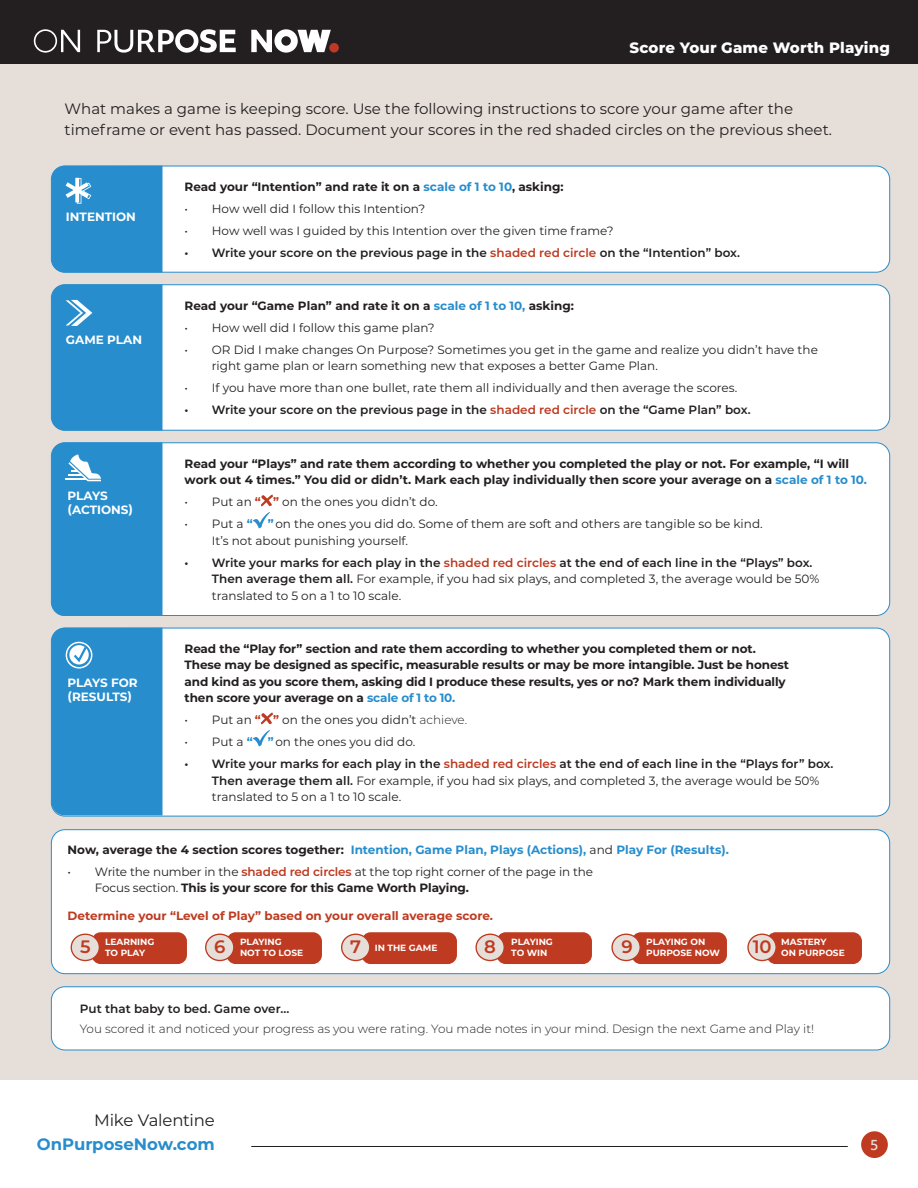
<style>
.page{position:relative;width:918px;height:1188px;background:#fff}
.page>*{position:absolute;margin:0;border:0;box-sizing:border-box;transform-origin:0 0}
.t1{font:600 18px "Montserrat";color:#be3a20}
.t2{font:700 16.5px/24px "Montserrat";color:#278dcd;text-align:right}
.t3{font:15px/21.1px "Montserrat";color:#231f20}
.t4{font:800 15px "Montserrat";letter-spacing:.01em;color:#fff}
.t5{font:500 13.5px "Objektiv Mk 1";color:#e6dfd9}
.t6{font:12px/16.5px "Montserrat";color:#231f20}
.t7{font:700 12px/16.5px "Montserrat";letter-spacing:-.01em;color:#231f20}
.t8{font:600 12px "Montserrat";color:#231f20}
.t9{font:300 12px "Montserrat";color:#231f20}
.t10{font:700 12px "Montserrat";color:#278dcd}
.t11{font:700 12px "Montserrat";color:#be3a20}
.t12{font:700 12px/14.4px "Montserrat";color:#fff}
.t13{font:700 9px/10.8px "Montserrat";color:#fff}
.s1{color:#278dcd}
.s2{color:#be3a20}
.s3{font-weight:700;color:#be3a20}
.s4{font-weight:700;color:#278dcd}
.s5{font-weight:600}
.s6{font-weight:600;color:#be3a20}
.s7{font-weight:300}
.s8{color:#231f20}
.s9{font-weight:400;color:#231f20}
.s10{font-weight:700}
</style>
<div class="page">
<div style="left:0;top:64px;width:918px;height:1016px;background:#e6dfd9"></div>
<div style="left:0;top:0;width:918px;height:64px;background:#231f20"></div>
<svg style="left:97px;top:29px;width:139px;height:24px"></svg>
<svg style="left:34px;top:29px;width:46px;height:24px"></svg>
<svg style="left:251px;top:29px;width:80px;height:24px"></svg>
<div style="left:329px;top:43px;width:10px;height:10px;background:#bf3826;border-radius:50%"></div>
<div style="left:861px;top:1131px;width:27px;height:27px;background:#be3a20;border-radius:50%"></div>
<hr style="left:251px;top:1146px;width:597px;height:1px;background:#231f20">
<div style="left:51px;top:987px;width:839px;height:63px;background:#fff;border-radius:14px"></div>
<div style="left:51px;top:986px;width:839px;height:64px;border:1px solid #278dcd;border-radius:14px"></div>
<div style="left:51px;top:166px;width:839px;height:106px;background:#fff;border-radius:14px"></div>
<div style="left:51px;top:166px;width:839px;height:107px;border:1px solid #278dcd;border-radius:14px"></div>
<div style="left:51px;top:166px;width:111px;height:107px;background:#278dcd"></div>
<div style="left:51px;top:285px;width:839px;height:145px;background:#fff;border-radius:14px"></div>
<div style="left:51px;top:284px;width:839px;height:147px;border:1px solid #278dcd;border-radius:14px"></div>
<div style="left:51px;top:284px;width:111px;height:147px;background:#278dcd"></div>
<div style="left:51px;top:443px;width:839px;height:173px;background:#fff;border-radius:14px"></div>
<div style="left:51px;top:442px;width:839px;height:174px;border:1px solid #278dcd;border-radius:14px"></div>
<div style="left:51px;top:442px;width:111px;height:174px;background:#278dcd"></div>
<svg style="left:261px;top:495px;width:12px;height:11px"></svg>
<svg style="left:253px;top:512px;width:17px;height:16px"></svg>
<div style="left:51px;top:628px;width:839px;height:188px;background:#fff;border-radius:14px"></div>
<div style="left:51px;top:628px;width:839px;height:188px;border:1px solid #278dcd;border-radius:14px"></div>
<div style="left:51px;top:628px;width:111px;height:187px;background:#278dcd"></div>
<svg style="left:261px;top:712px;width:12px;height:12px"></svg>
<svg style="left:253px;top:730px;width:17px;height:16px"></svg>
<div style="left:51px;top:830px;width:839px;height:144px;background:#fff;border-radius:14px"></div>
<div style="left:51px;top:829px;width:839px;height:145px;border:1px solid #278dcd;border-radius:14px"></div>
<div style="left:92px;top:932px;width:95px;height:32px;background:#be3a20;border-radius:9px"></div>
<div style="left:71px;top:934px;width:28px;height:27px;background:#e6dfd9;border-radius:50%"></div>
<div style="left:71px;top:934px;width:29px;height:27px;border:1px solid #be3a20;border-radius:50%"></div>
<div style="left:227px;top:932px;width:95px;height:32px;background:#be3a20;border-radius:9px"></div>
<div style="left:206px;top:934px;width:28px;height:27px;background:#e6dfd9;border-radius:50%"></div>
<div style="left:205px;top:934px;width:29px;height:27px;border:1px solid #be3a20;border-radius:50%"></div>
<div style="left:362px;top:932px;width:95px;height:32px;background:#be3a20;border-radius:9px"></div>
<div style="left:342px;top:934px;width:28px;height:27px;background:#e6dfd9;border-radius:50%"></div>
<div style="left:341px;top:934px;width:29px;height:27px;border:1px solid #be3a20;border-radius:50%"></div>
<div style="left:497px;top:932px;width:95px;height:32px;background:#be3a20;border-radius:9px"></div>
<div style="left:476px;top:934px;width:28px;height:27px;background:#e6dfd9;border-radius:50%"></div>
<div style="left:475px;top:934px;width:30px;height:27px;border:1px solid #be3a20;border-radius:50%"></div>
<div style="left:632px;top:932px;width:95px;height:32px;background:#be3a20;border-radius:9px"></div>
<div style="left:612px;top:934px;width:28px;height:27px;background:#e6dfd9;border-radius:50%"></div>
<div style="left:611px;top:934px;width:30px;height:27px;border:1px solid #be3a20;border-radius:50%"></div>
<div style="left:767px;top:932px;width:95px;height:32px;background:#be3a20;border-radius:9px"></div>
<div style="left:748px;top:934px;width:28px;height:27px;background:#e6dfd9;border-radius:50%"></div>
<div style="left:747px;top:934px;width:30px;height:27px;border:1px solid #be3a20;border-radius:50%"></div>
<p class="t4" style="left:630px;top:36px;width:262px">Score Your Game Worth Playing</p>
<p class="t3" style="left:65px;top:98px;width:769px">What makes a game is keeping score. Use the following instructions to score your game after the timeframe or event has passed. Document your scores in the red shaded circles on the previous sheet.</p>
<p class="t12" style="left:66px;top:209px;width:71px">INTENTION</p>
<p class="t12" style="left:66px;top:332px;width:78px">GAME PLAN</p>
<p class="t12" style="left:68px;top:488px;width:67px">PLAYS (ACTIONS)</p>
<p class="t12" style="left:68px;top:675px;width:72px">PLAYS FOR (RESULTS)</p>
<p class="t7" style="left:185px;top:178px;width:381px">Read your “Intention” and rate it on a <span class="s1">scale of 1 to 10</span>, asking:</p>
<p class="t6" style="left:185px;top:200px;width:242px">• How well did I follow this Intention?</p>
<p class="t6" style="left:185px;top:222px;width:431px">• How well was I guided by this Intention over the given time frame?</p>
<p class="t8" style="left:185px;top:244px;width:557px">• Write your score on the previous page in the <span class="s2">shaded red circle</span> on the “Intention” box.</p>
<p class="t7" style="left:185px;top:297px;width:391px">Read your “Game Plan” and rate it on a <span class="s1">scale of 1 to 10,</span> asking:</p>
<p class="t6" style="left:185px;top:319px;width:252px">• How well did I follow this game plan?</p>
<p class="t6" style="left:212px;top:341px;width:608px;text-indent:-27px">• OR Did I make changes On Purpose? Sometimes you get in the game and realize you didn’t have the right game plan or learn something new that exposes a better Game Plan.</p>
<p class="t6" style="left:185px;top:379px;width:554px">• If you have more than one bullet, rate them all individually and then average the scores.</p>
<p class="t8" style="left:185px;top:401px;width:567px">• Write your score on the previous page in the <span class="s2">shaded red circle</span> on the “Game Plan” box.</p>
<p class="t7" style="left:185px;top:455px;width:684px">Read your “Plays” and rate them according to whether you completed the play or not. For example, “I will work out 4 times.” You did or didn’t. Mark each play individually then score your average on a <span class="s1">scale of 1 to 10.</span></p>
<p class="t6" style="left:185px;top:493px;width:255px">• Put an <span class="s3">“ ”</span> on the ones you didn’t do.</p>
<p class="t6" style="left:212px;top:515px;width:552px;text-indent:-27px">• Put a <span class="s4">“ ”</span> on the ones you did do. Some of them are soft and others are tangible so be kind.<br>It’s not about punishing yourself.</p>
<p class="t6" style="left:212px;top:554px;width:609px;text-indent:-27px"><span class="s5">• Write your marks for each play in the</span> <span class="s6">shaded red circles</span> <span class="s5">at the end of each line in the “Plays” box.<br>Then average them all.</span> For example, if you had six plays, and completed 3, the average would be 50% translated to 5 on a 1 to 10 scale.</p>
<p class="t7" style="left:185px;top:640px;width:606px">Read the “Play for” section and rate them according to whether you completed them or not.<br>These may be designed as specific, measurable results or may be more intangible. Just be honest and kind as you score them, asking did I produce these results, yes or no? Mark them individually then score your average on a <span class="s1">scale of 1 to 10.</span></p>
<p class="t6" style="left:185px;top:711px;width:284px">• Put an <span class="s3">“ ”</span> on the ones you didn’t <span class="s7">achieve.</span></p>
<p class="t6" style="left:185px;top:733px;width:232px">• Put a <span class="s4">“ ”</span> on the ones you did do.</p>
<p class="t6" style="left:212px;top:755px;width:623px;text-indent:-27px"><span class="s5">• Write your marks for each play in the</span> <span class="s6">shaded red circles</span> <span class="s5">at the end of each line in the “Plays for” box.<br>Then average them all.</span> For example, if you had six plays, and completed 3, the average would be 50% translated to 5 on a 1 to 10 scale.</p>
<p class="t10" style="left:68px;top:841px;width:663px"><span class="s8">Now, average the 4 section scores together:</span> Intention, Game Plan, Plays (Actions), <span class="s9">and</span> Play For (Results).</p>
<p class="t6" style="left:95px;top:863px;width:500px;text-indent:-27px">• Write the number in the <span class="s6">shaded red circles</span> at the top right corner of the page in the<br>Focus section. <span class="s10">This is your score for this Game Worth Playing.</span></p>
<p class="t11" style="left:68px;top:907px;width:427px">Determine your “Level of Play” based on your overall average score.</p>
<p class="t13" style="left:105px;top:936px;width:51px">LEARNING<br>TO PLAY</p>
<p class="t13" style="left:240px;top:936px;width:43px">PLAYING</p>
<p class="t13" style="left:511px;top:936px;width:43px">PLAYING<br>TO WIN</p>
<p class="t13" style="left:646px;top:936px;width:75px">PLAYING ON<br>PURPOSE NOW</p>
<p class="t13" style="left:781px;top:936px;width:65px">MASTERY<br>ON PURPOSE</p>
<p class="t1" style="left:80px;top:934px;width:12px">5</p>
<p class="t1" style="left:214px;top:934px;width:13px">6</p>
<p class="t13" style="left:240px;top:947px;width:65px">NOT TO LOSE</p>
<p class="t1" style="left:350px;top:934px;width:12px">7</p>
<p class="t13" style="left:375px;top:942px;width:64px">IN THE GAME</p>
<p class="t1" style="left:484px;top:934px;width:13px">8</p>
<p class="t1" style="left:622px;top:934px;width:13px">9</p>
<p class="t1" style="left:753px;top:934px;width:20px">10</p>
<p class="t8" style="left:80px;top:1000px;width:211px">Put that baby to bed. Game over...</p>
<p class="t9" style="left:80px;top:1021px;width:736px">You scored it and noticed your progress as you were rating. You made notes in your mind. Design the next Game and Play it!</p>
<p class="t2" style="left:37px;top:1107px;width:179px"><span class="s9">Mike Valentine<br></span>OnPurposeNow.com</p>
<p class="t5" style="left:870px;top:1136px;width:10px">5</p>
</div>
